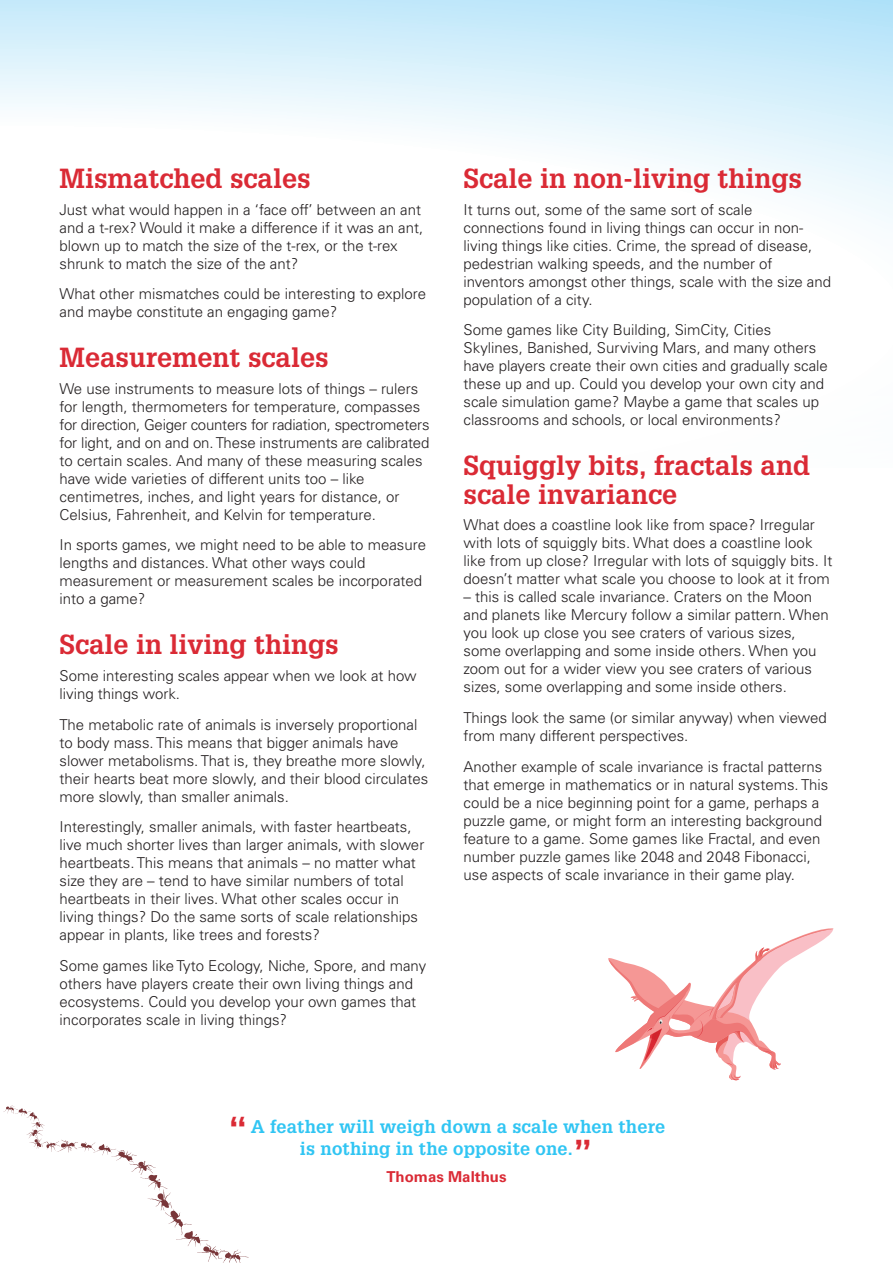
<style>
.page{position:relative;width:893px;height:1263px;background:#fff}
.page>*{position:absolute;margin:0;border:0;box-sizing:border-box;transform-origin:0 0}
.Hed_A{font:700 27px/28.5px "Glypha LT Std";color:#da2a35}
.t1{font:700 18px/22.5px "Glypha LT Std";letter-spacing:.01em;color:#30c5f3;text-align:center}
.Bodycopy{font:300 15px/18px "Univers LT Std";color:#231f20}
.Indent_Body{font:700 15px "Univers LT Std";color:#da2a35}
.s1{font-size:36px;color:#da2a35}
</style>
<div class="page">
<svg style="left:0;top:0;width:893px;height:223px"></svg>
<svg style="left:608px;top:928px;width:226px;height:152px"></svg>
<svg style="left:3px;top:1105px;width:246px;height:158px"></svg>
<p class="Hed_A" style="left:60px;top:164px;width:253px">Mismatched scales</p>
<p class="Bodycopy" style="left:60px;top:200px;width:365px">Just what would happen in a ‘face off’ between an ant and a t-rex? Would it make a difference if it was an ant, blown up to match the size of the t-rex, or the t-rex shrunk to match the size of the ant?</p>
<p class="Bodycopy" style="left:60px;top:285px;width:368px">What other mismatches could be interesting to explore and maybe constitute an engaging game?</p>
<p class="Hed_A" style="left:60px;top:343px;width:271px">Measurement scales</p>
<p class="Bodycopy" style="left:60px;top:379px;width:371px">We use instruments to measure lots of things – rulers for length, thermometers for temperature, compasses for direction, Geiger counters for radiation, spectrometers for light, and on and on. These instruments are calibrated to certain scales. And many of these measuring scales have wide varieties of different units too – like centimetres, inches, and light years for distance, or Celsius, Fahrenheit, and Kelvin for temperature.</p>
<p class="Bodycopy" style="left:60px;top:536px;width:368px">In sports games, we might need to be able to measure lengths and distances. What other ways could measurement or measurement scales be incorporated into a game?</p>
<p class="Hed_A" style="left:60px;top:630px;width:281px">Scale in living things</p>
<p class="Bodycopy" style="left:60px;top:666px;width:358px">Some interesting scales appear when we look at how living things work.</p>
<p class="Bodycopy" style="left:60px;top:715px;width:370px">The metabolic rate of animals is inversely proportional to body mass. This means that bigger animals have slower metabolisms. That is, they breathe more slowly, their hearts beat more slowly, and their blood circulates more slowly, than smaller animals.</p>
<p class="Bodycopy" style="left:60px;top:818px;width:366px">Interestingly, smaller animals, with faster heartbeats, live much shorter lives than larger animals, with slower heartbeats. This means that animals – no matter what size they are – tend to have similar numbers of total heartbeats in their lives. What other scales occur in living things? Do the same sorts of scale relationships appear in plants, like trees and forests?</p>
<p class="Bodycopy" style="left:60px;top:957px;width:368px">Some games like Tyto Ecology, Niche, Spore, and many others have players create their own living things and ecosystems. Could you develop your own games that incorporates scale in living things?</p>
<p class="Hed_A" style="left:463px;top:164px;width:340px">Scale in non-living things</p>
<p class="Bodycopy" style="left:463px;top:200px;width:369px">It turns out, some of the same sort of scale connections found in living things can occur in non&shy;living things like cities. Crime, the spread of disease, pedestrian walking speeds, and the number of inventors amongst other things, scale with the size and population of a city.</p>
<p class="Bodycopy" style="left:463px;top:321px;width:366px">Some games like City Building, SimCity, Cities Skylines, Banished, Surviving Mars, and many others have players create their own cities and gradually scale these up and up. Could you develop your own city and scale simulation game? Maybe a game that scales up classrooms and schools, or local environments?</p>
<p class="Hed_A" style="left:463px;top:451px;width:348px">Squiggly bits, fractals and scale invariance</p>
<p class="Bodycopy" style="left:463px;top:516px;width:370px">What does a coastline look like from space? Irregular with lots of squiggly bits. What does a coastline look like from up close? Irregular with lots of squiggly bits. It doesn’t matter what scale you choose to look at it from</p>
<p class="Bodycopy" style="left:463px;top:588px;width:367px">– this is called scale invariance. Craters on the Moon and planets like Mercury follow a similar pattern. When you look up close you see craters of various sizes, some overlapping and some inside others. When you zoom out for a wider view you see craters of various sizes, some overlapping and some inside others.</p>
<p class="Bodycopy" style="left:463px;top:709px;width:365px">Things look the same (or similar anyway) when viewed from many different perspectives.</p>
<p class="Bodycopy" style="left:463px;top:757px;width:366px">Another example of scale invariance is fractal patterns that emerge in mathematics or in natural systems. This could be a nice beginning point for a game, perhaps a puzzle game, or might form an interesting background feature to a game. Some games like Fractal, and even number puzzle games like 2048 and 2048 Fibonacci, use aspects of scale invariance in their game play.</p>
<h1 class="t1" style="left:228px;top:1115px;width:439px"><span class="s1">“</span> A feather will weigh down a scale when there is nothing in the opposite one.<span class="s1">”</span></h1>
<p class="Indent_Body" style="left:386px;top:1168px;width:121px">Thomas Malthus</p>
</div>
